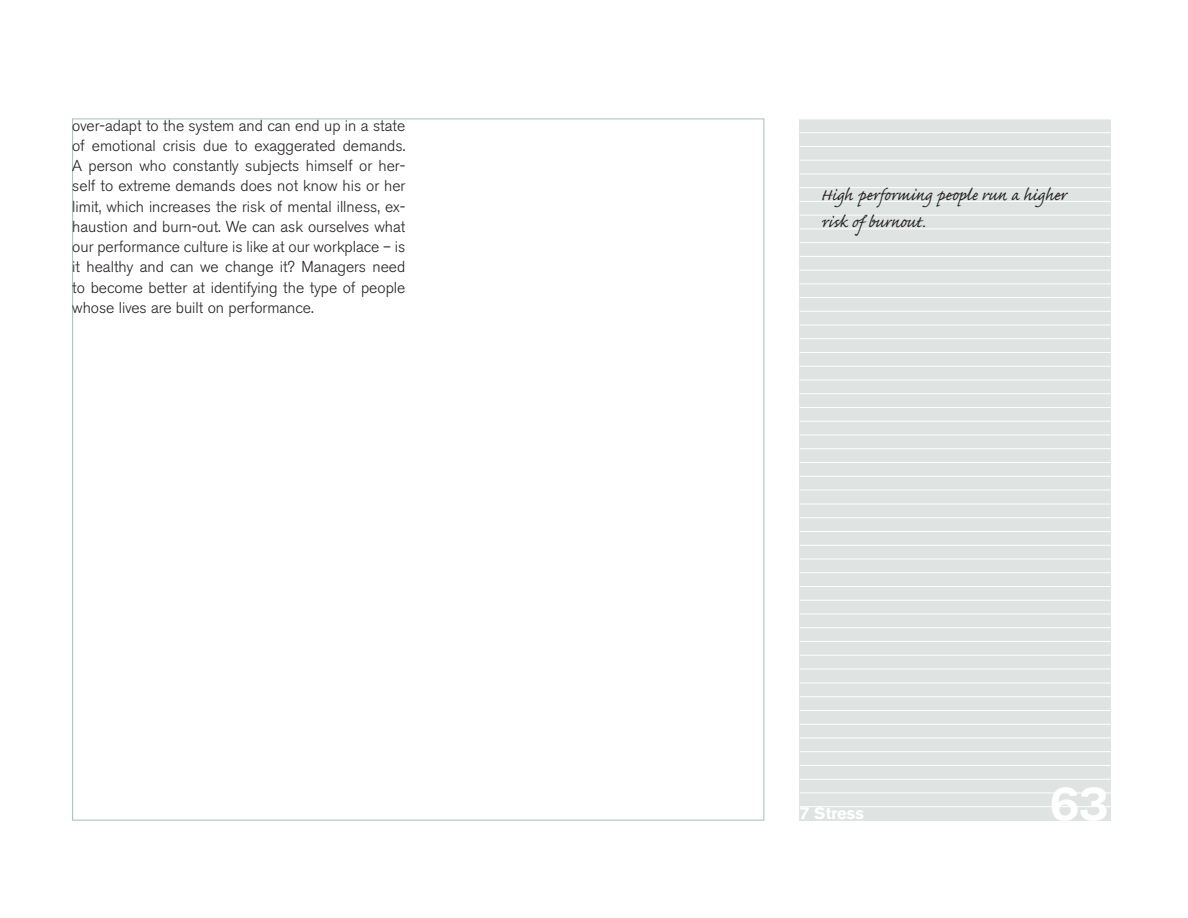
<style>
.page{position:relative;width:1188px;height:918px;background:#fff}
.page>*{position:absolute;margin:0;border:0;box-sizing:border-box;transform-origin:0 0}
.t1{font:700 45px "Volvo Sans Pro";color:#fff}
.t2{font:21px/27px "Caflisch Script Pro";color:#231f20}
.t3{font:700 16.5px "Volvo Sans Pro";color:#fff}
.t4{font:300 15.75px/20.2px "Volvo Sans Pro";color:#231f20;text-align:justify}
</style>
<div class="page">
<div style="left:799px;top:119px;width:312px;height:701px;background:#dfe3e2"></div>
<hr style="left:799px;top:119px;width:312px;height:1px;background:#fff">
<hr style="left:799px;top:160px;width:312px;height:1px;background:#fff">
<hr style="left:799px;top:174px;width:312px;height:1px;background:#fff">
<hr style="left:799px;top:187px;width:312px;height:1px;background:#fff">
<hr style="left:799px;top:201px;width:312px;height:1px;background:#fff">
<hr style="left:799px;top:215px;width:312px;height:1px;background:#fff">
<hr style="left:799px;top:242px;width:312px;height:1px;background:#fff">
<hr style="left:799px;top:256px;width:312px;height:1px;background:#fff">
<hr style="left:799px;top:270px;width:312px;height:1px;background:#fff">
<hr style="left:799px;top:284px;width:312px;height:1px;background:#fff">
<hr style="left:799px;top:229px;width:312px;height:1px;background:#fff">
<hr style="left:799px;top:132px;width:312px;height:1px;background:#fff">
<hr style="left:799px;top:146px;width:312px;height:1px;background:#fff">
<hr style="left:799px;top:311px;width:312px;height:1px;background:#fff">
<hr style="left:800px;top:490px;width:311px;height:1px;background:#fff">
<hr style="left:799px;top:352px;width:312px;height:1px;background:#fff">
<hr style="left:799px;top:366px;width:312px;height:1px;background:#fff">
<hr style="left:799px;top:380px;width:312px;height:1px;background:#fff">
<hr style="left:799px;top:393px;width:312px;height:1px;background:#fff">
<hr style="left:799px;top:407px;width:312px;height:1px;background:#fff">
<hr style="left:799px;top:435px;width:312px;height:1px;background:#fff">
<hr style="left:800px;top:448px;width:311px;height:1px;background:#fff">
<hr style="left:800px;top:462px;width:311px;height:1px;background:#fff">
<hr style="left:800px;top:476px;width:311px;height:1px;background:#fff">
<hr style="left:799px;top:421px;width:312px;height:1px;background:#fff">
<hr style="left:799px;top:325px;width:312px;height:1px;background:#fff">
<hr style="left:799px;top:338px;width:312px;height:1px;background:#fff">
<hr style="left:800px;top:669px;width:311px;height:1px;background:#fff">
<hr style="left:800px;top:531px;width:311px;height:1px;background:#fff">
<hr style="left:800px;top:545px;width:311px;height:1px;background:#fff">
<hr style="left:800px;top:559px;width:311px;height:1px;background:#fff">
<hr style="left:800px;top:572px;width:311px;height:1px;background:#fff">
<hr style="left:800px;top:586px;width:311px;height:1px;background:#fff">
<hr style="left:800px;top:614px;width:311px;height:1px;background:#fff">
<hr style="left:800px;top:627px;width:311px;height:1px;background:#fff">
<hr style="left:800px;top:641px;width:311px;height:1px;background:#fff">
<hr style="left:800px;top:655px;width:311px;height:1px;background:#fff">
<hr style="left:800px;top:600px;width:311px;height:1px;background:#fff">
<hr style="left:800px;top:504px;width:311px;height:1px;background:#fff">
<hr style="left:800px;top:517px;width:311px;height:1px;background:#fff">
<hr style="left:800px;top:710px;width:311px;height:1px;background:#fff">
<hr style="left:800px;top:724px;width:311px;height:1px;background:#fff">
<hr style="left:800px;top:738px;width:311px;height:1px;background:#fff">
<hr style="left:800px;top:751px;width:311px;height:1px;background:#fff">
<hr style="left:800px;top:765px;width:311px;height:1px;background:#fff">
<hr style="left:800px;top:793px;width:311px;height:1px;background:#fff">
<hr style="left:800px;top:806px;width:311px;height:1px;background:#fff">
<hr style="left:800px;top:779px;width:311px;height:1px;background:#fff">
<hr style="left:800px;top:683px;width:311px;height:1px;background:#fff">
<hr style="left:800px;top:696px;width:311px;height:1px;background:#fff">
<hr style="left:799px;top:297px;width:312px;height:1px;background:#fff">
<p class="t4" style="left:72px;top:115px;width:335px">over-adapt to the system and can end up in a state of emotional crisis due to exaggerated demands.<br>A person who constantly subjects himself or her&shy;self to extreme demands does not know his or her limit, which increases the risk of mental illness, ex&shy;haustion and burn-out. We can ask ourselves what our performance culture is like at our workplace – is it healthy and can we change it? Managers need to become better at identifying the type of people whose lives are built on performance.</p>
<h2 class="t2" style="left:821px;top:183px;width:249px">High performing people run a higher risk of burnout.</h2>
<p class="t3" style="left:800px;top:803px;width:66px">7 Stress</p>
<h1 class="t1" style="left:1050px;top:778px;width:60px">63</h1>
</div>
